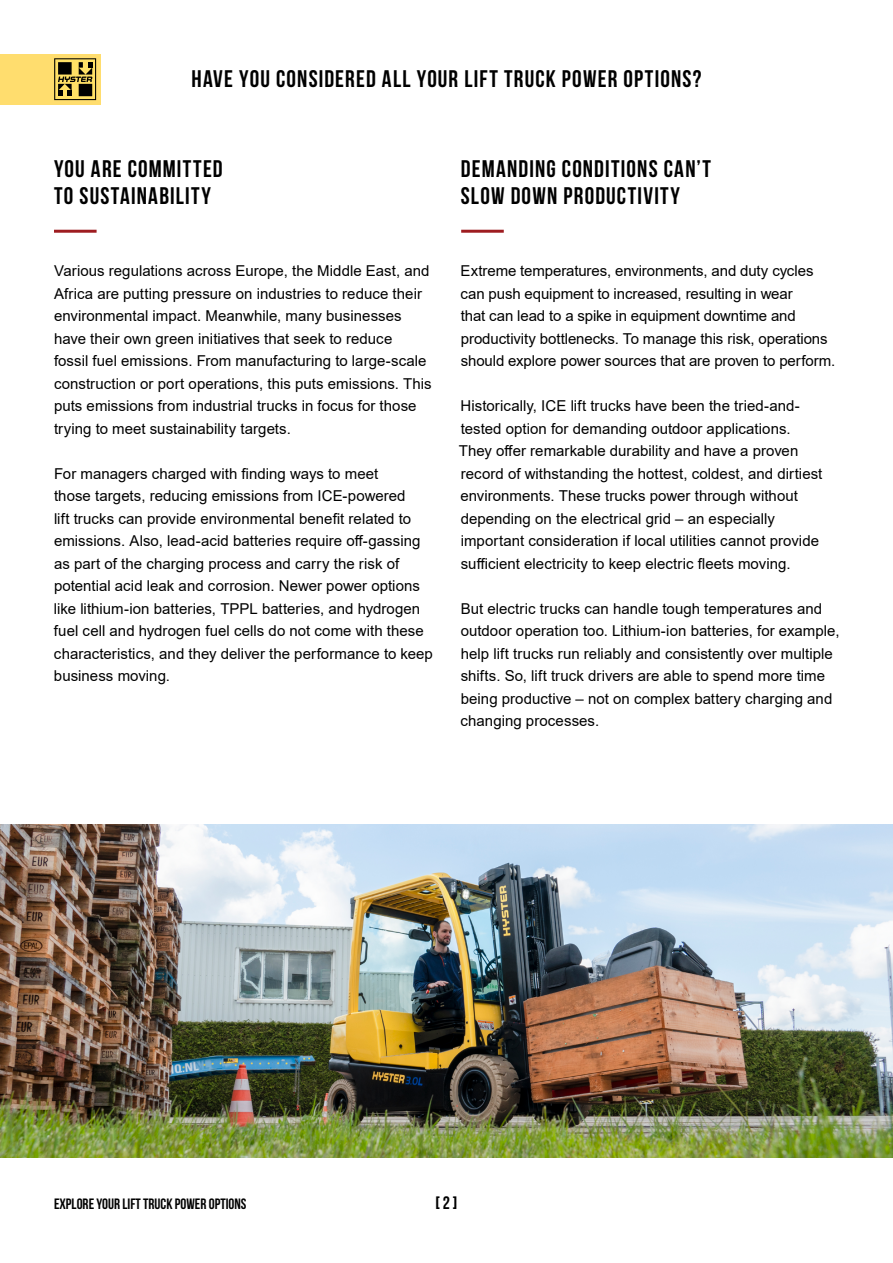
<style>
.page{position:relative;width:893px;height:1263px;background:#fff}
.page>*{position:absolute;margin:0;border:0;box-sizing:border-box;transform-origin:0 0}
.t1{font:700 24px/27px "Bebas Neue";letter-spacing:.05em;color:#000}
.t2{font:700 18px "Bebas Neue";color:#000}
.t3{font:15px/22.5px "Arial";letter-spacing:.005em;color:#000}
.t4{font:700 15px "Bebas Neue";color:#000}
</style>
<div class="page">
<div style="left:0;top:54px;width:101px;height:50px;background:#ffdd6e"></div>
<svg style="left:54px;top:58px;width:42px;height:42px"></svg>
<div style="left:58px;top:62px;width:14px;height:13px;background:#000"></div>
<hr style="left:461px;top:230px;width:43px;height:3px;background:#9e1c20">
<hr style="left:54px;top:230px;width:43px;height:3px;background:#9e1c20">
<img style="left:0;top:825px;width:893px;height:332px">
<h1 class="t1" style="left:191px;top:65px;width:511px">HAVE YOU CONSIDERED ALL YOUR LIFT TRUCK POWER OPTIONS?</h1>
<h1 class="t1" style="left:54px;top:155px;width:170px">YOU ARE COMMITTED<br>TO SUSTAINABILITY</h1>
<p class="t3" style="left:54px;top:260px;width:379px">Various regulations across Europe, the Middle East, and Africa are putting pressure on industries to reduce their environmental impact. Meanwhile, many businesses have their own green initiatives that seek to reduce<br>fossil fuel emissions. From manufacturing to large-scale construction or port operations, this puts emissions. This puts emissions from industrial trucks in focus for those trying to meet sustainability targets.</p>
<p class="t3" style="left:54px;top:462px;width:380px">For managers charged with finding ways to meet<br>those targets, reducing emissions from ICE-powered<br>lift trucks can provide environmental benefit related to emissions. Also, lead-acid batteries require off-gassing as part of the charging process and carry the risk of potential acid leak and corrosion. Newer power options like lithium-ion batteries, TPPL batteries, and hydrogen fuel cell and hydrogen fuel cells do not come with these characteristics, and they deliver the performance to keep business moving.</p>
<h1 class="t1" style="left:461px;top:155px;width:252px">DEMANDING CONDITIONS CAN’T<br>SLOW DOWN PRODUCTIVITY</h1>
<p class="t3" style="left:461px;top:260px;width:376px">Extreme temperatures, environments, and duty cycles can push equipment to increased, resulting in wear<br>that can lead to a spike in equipment downtime and productivity bottlenecks. To manage this risk, operations should explore power sources that are proven to perform.</p>
<p class="t3" style="left:459px;top:395px;width:365px">Historically, ICE lift trucks have been the tried-and&shy;tested option for demanding outdoor applications.<br>They offer remarkable durability and have a proven record of withstanding the hottest, coldest, and dirtiest environments. These trucks power through without depending on the electrical grid – an especially important consideration if local utilities cannot provide sufficient electricity to keep electric fleets moving.</p>
<p class="t3" style="left:461px;top:597px;width:380px">But electric trucks can handle tough temperatures and outdoor operation too. Lithium-ion batteries, for example, help lift trucks run reliably and consistently over multiple shifts. So, lift truck drivers are able to spend more time being productive – not on complex battery charging and changing processes.</p>
<p class="t4" style="left:54px;top:1195px;width:194px">EXPLORE YOUR LIFT TRUCK POWER OPTIONS</p>
<p class="t2" style="left:436px;top:1193px;width:23px">[ 2 ]</p>
</div>
